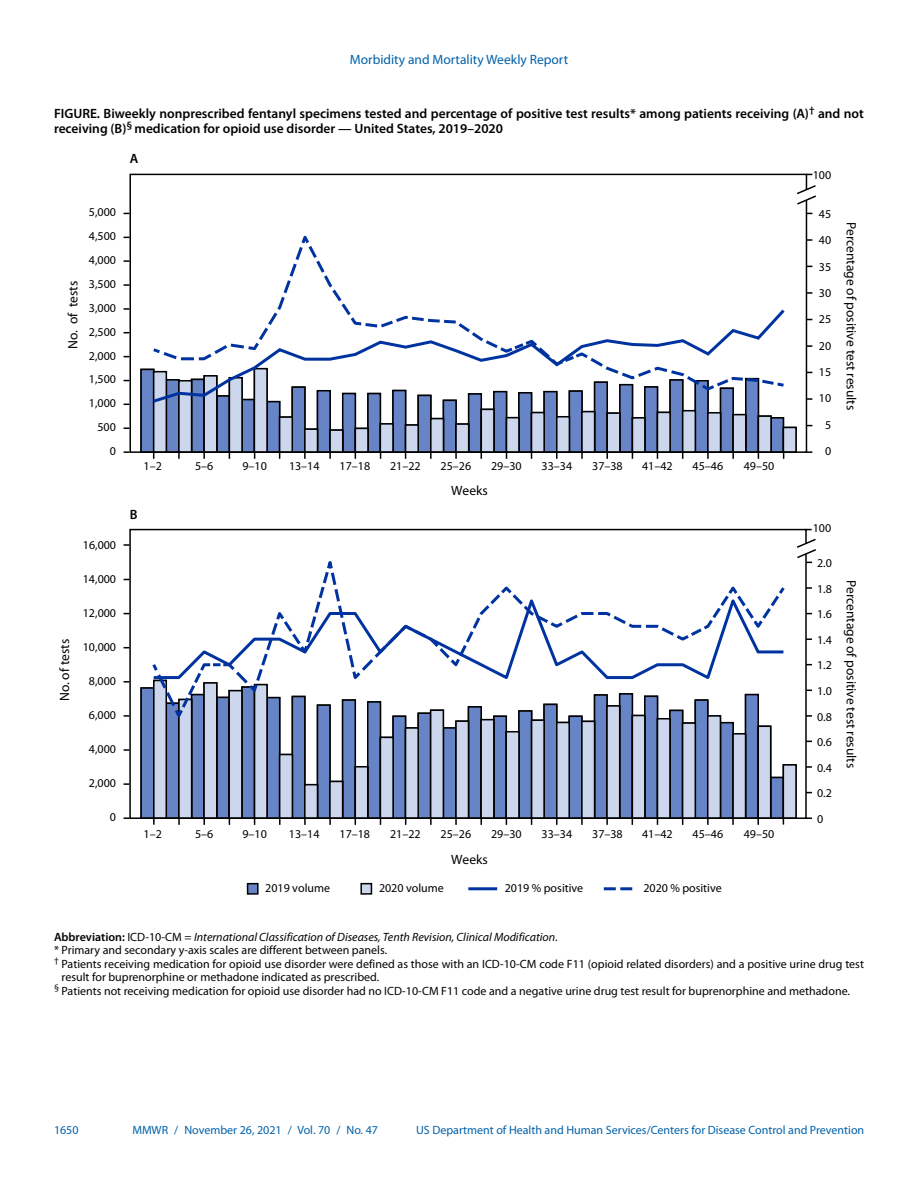
<style>
.page{position:relative;width:918px;height:1188px;background:#fff}
.page>*{position:absolute;margin:0;border:0;box-sizing:border-box;transform-origin:0 0}
.Figure_Title{font:600 13.5px/15px "Myriad Pro";color:#010203}
.t1{font:13.5px "Myriad Pro";color:#000}
.t2{font:13.5px "Myriad Pro";color:#0061aa}
.t3{font:600 13.5px "Myriad Pro";color:#000}
.Figure_Footnote{font:12px/13.5px "Myriad Pro";color:#010203}
.t4{font:12px "Myriad Pro";color:#000}
.t5{font:12px "Myriad Pro";color:#0061aa}
.Abbreviations{font:italic 12px "Myriad Pro";color:#010203}
.s1{font-weight:600;font-style:normal}
.s2{font-style:normal}
</style>
<div class="page">
<hr style="left:468px;top:887px;width:29px;height:3px;background:#0033a0">
<svg style="left:604px;top:887px;width:29px;height:3px"></svg>
<div style="left:248px;top:884px;width:10px;height:10px;background:#6684c6"></div>
<div style="left:247px;top:883px;width:12px;height:12px;border:2px solid #000"></div>
<div style="left:361px;top:884px;width:10px;height:10px;background:#ccd6ec"></div>
<div style="left:360px;top:883px;width:12px;height:12px;border:2px solid #000"></div>
<svg style="left:152px;top:405px;width:645px;height:49px;background:#8b9abc"></svg>
<svg style="left:178px;top:453px;width:2px;height:6px"></svg>
<svg style="left:203px;top:453px;width:2px;height:6px"></svg>
<svg style="left:304px;top:453px;width:2px;height:6px"></svg>
<svg style="left:329px;top:453px;width:2px;height:6px"></svg>
<svg style="left:430px;top:453px;width:2px;height:6px"></svg>
<svg style="left:455px;top:453px;width:2px;height:6px"></svg>
<svg style="left:556px;top:453px;width:2px;height:6px"></svg>
<svg style="left:581px;top:453px;width:2px;height:6px"></svg>
<svg style="left:606px;top:453px;width:2px;height:6px"></svg>
<svg style="left:707px;top:453px;width:2px;height:6px"></svg>
<svg style="left:732px;top:453px;width:2px;height:6px"></svg>
<svg style="left:150px;top:392px;width:610px;height:13px"></svg>
<svg style="left:150px;top:235px;width:635px;height:157px"></svg>
<svg style="left:152px;top:723px;width:645px;height:97px;background:#8898bc"></svg>
<svg style="left:150px;top:561px;width:635px;height:162px"></svg>
<div style="left:129px;top:174px;width:678px;height:279px;border:2px solid #000"></div>
<div style="left:129px;top:529px;width:678px;height:290px;border:2px solid #000"></div>
<svg style="left:797px;top:184px;width:19px;height:22px"></svg>
<svg style="left:797px;top:537px;width:19px;height:26px"></svg>
<p class="t2" style="left:350px;top:51px;width:220px">Morbidity and Mortality Weekly Report</p>
<p class="Figure_Title" style="left:54px;top:106px;width:811px">FIGURE. Biweekly nonprescribed fentanyl specimens tested and percentage of positive test results* among patients receiving (A)<sup>†</sup> and not receiving (B)<sup>§</sup> medication for opioid use disorder — United States, 2019–2020</p>
<p class="t3" style="left:130px;top:150px;width:10px">A</p>
<p class="t4" style="left:89px;top:205px;width:29px">5,000</p>
<p class="t4" style="left:89px;top:229px;width:29px">4,500</p>
<p class="t1" style="left:65px;top:349px;width:69px;rotate:-90deg">No. of tests</p>
<p class="t4" style="left:89px;top:253px;width:29px">4,000</p>
<p class="t4" style="left:89px;top:276px;width:29px">3,500</p>
<p class="t4" style="left:89px;top:300px;width:29px">3,000</p>
<p class="t4" style="left:89px;top:324px;width:29px">2,500</p>
<p class="t4" style="left:89px;top:348px;width:29px">2,000</p>
<p class="t4" style="left:89px;top:372px;width:29px">1,500</p>
<p class="t4" style="left:89px;top:396px;width:29px">1,000</p>
<p class="t4" style="left:98px;top:420px;width:20px">500</p>
<p class="t4" style="left:110px;top:444px;width:8px">0</p>
<p class="t4" style="left:83px;top:537px;width:35px">16,000</p>
<p class="t4" style="left:83px;top:571px;width:35px">14,000</p>
<p class="t1" style="left:56px;top:701px;width:64px;rotate:-90deg">No. of tests</p>
<p class="t4" style="left:83px;top:605px;width:35px">12,000</p>
<p class="t4" style="left:83px;top:639px;width:35px">10,000</p>
<p class="t4" style="left:89px;top:674px;width:29px">8,000</p>
<p class="t4" style="left:89px;top:708px;width:29px">6,000</p>
<p class="t4" style="left:89px;top:742px;width:29px">4,000</p>
<p class="t4" style="left:89px;top:776px;width:29px">2,000</p>
<p class="t4" style="left:110px;top:810px;width:8px">0</p>
<p class="t4" style="left:144px;top:459px;width:20px">1–2</p>
<p class="t4" style="left:195px;top:459px;width:20px">5–6</p>
<p class="t4" style="left:242px;top:459px;width:26px">9–10</p>
<p class="t4" style="left:289px;top:459px;width:32px">13–14</p>
<p class="t4" style="left:340px;top:459px;width:32px">17–18</p>
<p class="t4" style="left:390px;top:459px;width:32px">21–22</p>
<p class="t4" style="left:441px;top:459px;width:32px">25–26</p>
<p class="t4" style="left:491px;top:459px;width:32px">29–30</p>
<p class="t4" style="left:542px;top:459px;width:32px">33–34</p>
<p class="t4" style="left:592px;top:459px;width:32px">37–38</p>
<p class="t4" style="left:642px;top:459px;width:32px">41–42</p>
<p class="t4" style="left:693px;top:459px;width:32px">45–46</p>
<p class="t4" style="left:744px;top:459px;width:32px">49–50</p>
<p class="t3" style="left:130px;top:506px;width:9px">B</p>
<p class="t1" style="left:451px;top:482px;width:38px">Weeks</p>
<p class="t4" style="left:144px;top:826px;width:20px">1–2</p>
<p class="t4" style="left:195px;top:826px;width:20px">5–6</p>
<p class="t4" style="left:242px;top:826px;width:26px">9–10</p>
<p class="t4" style="left:289px;top:826px;width:32px">13–14</p>
<p class="t4" style="left:340px;top:826px;width:32px">17–18</p>
<p class="t4" style="left:390px;top:826px;width:32px">21–22</p>
<p class="t4" style="left:441px;top:826px;width:32px">25–26</p>
<p class="t4" style="left:491px;top:826px;width:32px">29–30</p>
<p class="t4" style="left:542px;top:826px;width:32px">33–34</p>
<p class="t4" style="left:592px;top:826px;width:32px">37–38</p>
<p class="t4" style="left:642px;top:826px;width:32px">41–42</p>
<p class="t4" style="left:693px;top:826px;width:32px">45–46</p>
<p class="t4" style="left:744px;top:826px;width:32px">49–50</p>
<p class="t1" style="left:451px;top:851px;width:38px">Weeks</p>
<p class="t4" style="left:265px;top:881px;width:66px">2019 volume</p>
<p class="t4" style="left:379px;top:881px;width:66px">2020 volume</p>
<p class="t4" style="left:505px;top:881px;width:80px">2019 % positive</p>
<p class="t4" style="left:643px;top:881px;width:80px">2020 % positive</p>
<p class="t4" style="left:813px;top:167px;width:20px">100</p>
<p class="t4" style="left:819px;top:206px;width:14px">45</p>
<p class="t4" style="left:819px;top:233px;width:14px">40</p>
<p class="t4" style="left:819px;top:259px;width:14px">35</p>
<p class="t4" style="left:819px;top:285px;width:14px">30</p>
<p class="t4" style="left:819px;top:312px;width:14px">25</p>
<p class="t4" style="left:819px;top:338px;width:14px">20</p>
<p class="t4" style="left:819px;top:364px;width:14px">15</p>
<p class="t4" style="left:819px;top:391px;width:14px">10</p>
<p class="t4" style="left:825px;top:417px;width:8px">5</p>
<p class="t4" style="left:825px;top:444px;width:8px">0</p>
<p class="t1" style="left:860px;top:222px;width:190px;rotate:90deg">Percentage of positive test results</p>
<p class="t4" style="left:813px;top:521px;width:20px">100</p>
<p class="t4" style="left:817px;top:556px;width:16px">2.0</p>
<p class="t4" style="left:817px;top:581px;width:16px">1.8</p>
<p class="t4" style="left:817px;top:607px;width:16px">1.6</p>
<p class="t4" style="left:817px;top:632px;width:16px">1.4</p>
<p class="t4" style="left:817px;top:658px;width:16px">1.2</p>
<p class="t4" style="left:817px;top:684px;width:16px">1.0</p>
<p class="t4" style="left:817px;top:709px;width:16px">0.8</p>
<p class="t4" style="left:817px;top:735px;width:16px">0.6</p>
<p class="t4" style="left:817px;top:760px;width:16px">0.4</p>
<p class="t4" style="left:817px;top:786px;width:16px">0.2</p>
<p class="t4" style="left:817px;top:811px;width:8px">0</p>
<p class="t1" style="left:860px;top:580px;width:190px;rotate:90deg">Percentage of positive test results</p>
<p class="Abbreviations" style="left:54px;top:929px;width:505px"><span class="s1">Abbreviation:</span> <span class="s2">ICD-10-CM =</span> International Classification of Diseases, Tenth Revision, Clinical Modification<span class="s2">.</span></p>
<p class="Figure_Footnote" style="left:54px;top:943px;width:335px">* Primary and secondary y-axis scales are different between panels.</p>
<p class="Figure_Footnote" style="left:62px;top:957px;width:804px;text-indent:-8px"><sup>†</sup> Patients receiving medication for opioid use disorder were defined as those with an ICD-10-CM code F11 (opioid related disorders) and a positive urine drug test result for buprenorphine or methadone indicated as prescribed.</p>
<p class="Figure_Footnote" style="left:54px;top:984px;width:798px"><sup>§</sup> Patients not receiving medication for opioid use disorder had no ICD-10-CM F11 code and a negative urine drug test result for buprenorphine and methadone.</p>
<p class="t5" style="left:54px;top:1123px;width:26px">1650</p>
<p class="t5" style="left:132px;top:1123px;width:247px">MMWR / November 26, 2021 / Vol. 70 / No. 47</p>
<p class="t5" style="left:416px;top:1123px;width:450px">US Department of Health and Human Services/Centers for Disease Control and Prevention</p>
</div>
